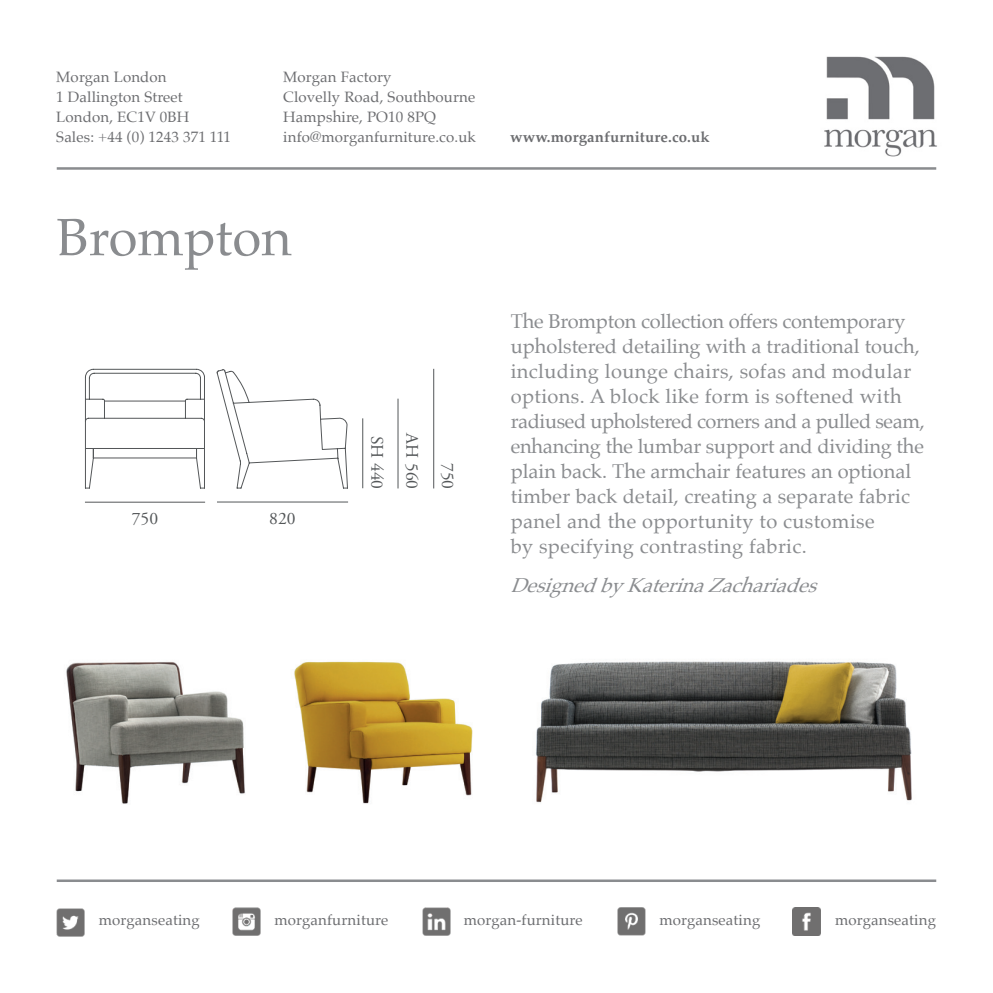
<style>
.page{position:relative;width:993px;height:993px;background:#fff}
.page>*{position:absolute;margin:0;border:0;box-sizing:border-box;transform-origin:0 0}
.t1{font:52.5px "Palatino";color:#8a8c8f}
.t2{font:20px/25px "Palatino";color:#8a8c8f}
.t3{font:italic 20px "Palatino";color:#8a8c8f}
.t4{font:17.5px "Adobe Garamond Pro";color:#545759}
.t5{font:15px/20px "Palatino";letter-spacing:.01em;color:#6c6d70}
.t6{font:700 15px "Palatino";letter-spacing:.01em;color:#6c6d70}
</style>
<div class="page">
<svg style="left:85px;top:368px;width:263px;height:120px"></svg>
<hr style="left:433px;top:369px;width:1px;height:119px;background:#545759">
<hr style="left:362px;top:418px;width:1px;height:70px;background:#545759">
<hr style="left:397px;top:398px;width:1px;height:90px;background:#545759">
<hr style="left:85px;top:501px;width:120px;height:1px;background:#545759">
<hr style="left:217px;top:501px;width:131px;height:1px;background:#545759">
<img style="left:824px;top:56px;width:113px;height:114px">
<img style="left:66px;top:662px;width:179px;height:142px">
<img style="left:294px;top:661px;width:179px;height:143px">
<hr style="left:57px;top:167px;width:878px;height:3px;background:#8a8c8f">
<hr style="left:57px;top:879px;width:878px;height:2px;background:#8a8c8f">
<img style="left:536px;top:661px;width:376px;height:142px">
<img style="left:57px;top:908px;width:28px;height:27px">
<img style="left:617px;top:907px;width:28px;height:28px">
<img style="left:792px;top:907px;width:28px;height:28px">
<img style="left:422px;top:907px;width:28px;height:28px">
<img style="left:232px;top:907px;width:28px;height:28px">
<p class="t5" style="left:56px;top:67px;width:134px">Morgan London<br>1 Dallington Street<br>London, EC1V 0BH</p>
<p class="t5" style="left:56px;top:127px;width:176px">Sales: +44 (0) 1243 371 111</p>
<p class="t5" style="left:283px;top:67px;width:193px">Morgan Factory<br>Clovelly Road, Southbourne</p>
<p class="t5" style="left:283px;top:107px;width:154px">Hampshire, PO10 8PQ</p>
<p class="t5" style="left:283px;top:127px;width:194px">info@morganfurniture.co.uk</p>
<p class="t6" style="left:510px;top:124px;width:201px">www.morganfurniture.co.uk</p>
<p class="t1" style="left:57px;top:194px;width:236px">Brompton</p>
<p class="t4" style="left:132px;top:508px;width:28px">750</p>
<p class="t4" style="left:269px;top:508px;width:28px">820</p>
<p class="t4" style="left:387px;top:435px;width:55px;rotate:90deg">SH 440</p>
<p class="t4" style="left:422px;top:433px;width:57px;rotate:90deg">AH 560</p>
<p class="t4" style="left:458px;top:463px;width:28px;rotate:90deg">750</p>
<p class="t2" style="left:510px;top:308px;width:415px">The Brompton collection offers contemporary upholstered detailing with a traditional touch, including lounge chairs, sofas and modular options. A block like form is softened with radiused upholstered corners and a pulled seam, enhancing the lumbar support and dividing the plain back. The armchair features an optional timber back detail, creating a separate fabric panel and the opportunity to customise<br>by specifying contrasting fabric.</p>
<p class="t3" style="left:510px;top:568px;width:318px">DesignedbyKaterinaZachariades</p>
<p class="t5" style="left:99px;top:909px;width:102px">morganseating</p>
<p class="t5" style="left:274px;top:909px;width:115px">morganfurniture</p>
<p class="t5" style="left:463px;top:909px;width:120px">morgan-furniture</p>
<p class="t5" style="left:659px;top:909px;width:102px">morganseating</p>
<p class="t5" style="left:834px;top:909px;width:102px">morganseating</p>
</div>
